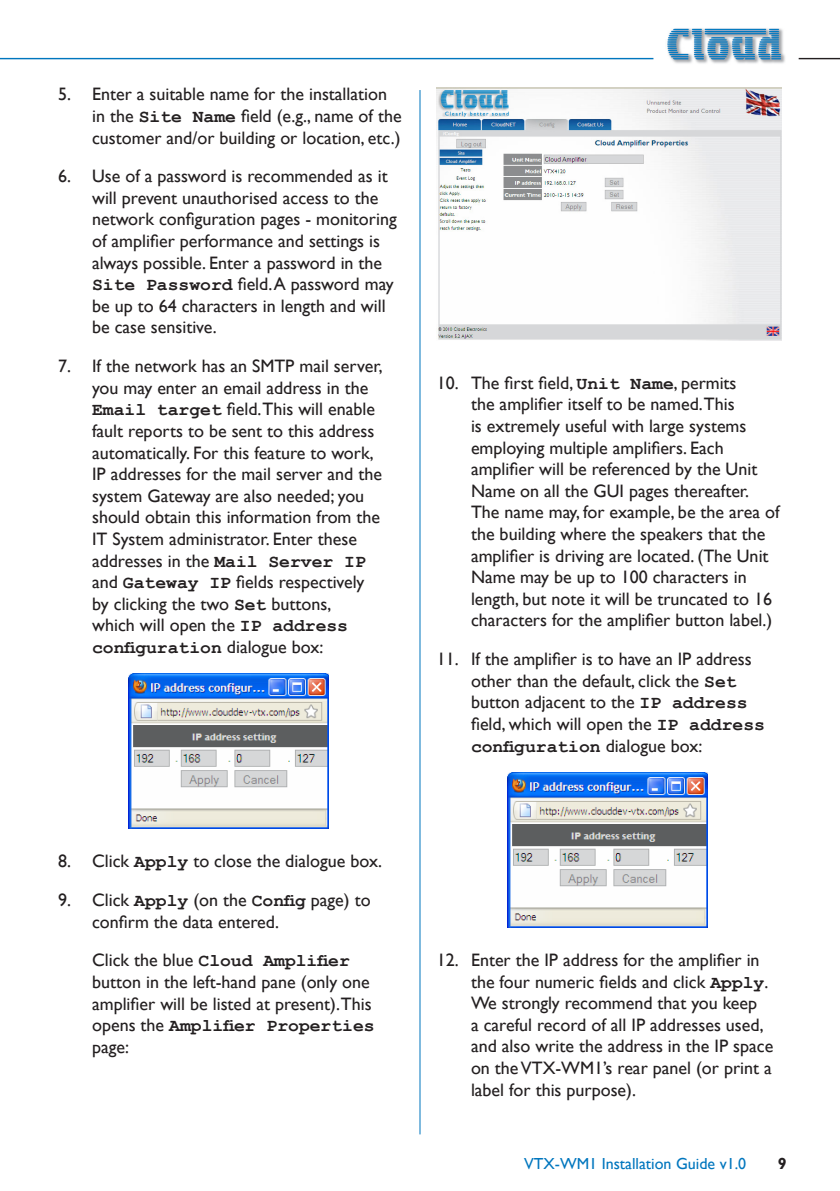
<style>
.page{position:relative;width:840px;height:1191px;background:#fff}
.page>*{position:absolute;margin:0;border:0;box-sizing:border-box;transform-origin:0 0}
.t1{font:18px/21.6px "Gill Sans";color:#231f20}
.t2{font:700 18px "Courier New";color:#231f20}
.t3{font:16px "Gill Sans";color:#0076be}
.t4{font:700 16px "Gill Sans";color:#231f20}
.s1{font-family:"Courier New";font-weight:700}
.s2{font-family:"Gill Sans";font-weight:400}
</style>
<div class="page">
<hr style="left:419px;top:90px;width:1px;height:1044px;background:#0076be">
<hr style="left:0;top:58px;width:653px;height:1px;background:#0076be">
<hr style="left:798px;top:58px;width:41px;height:1px;background:#231f20">
<img style="left:667px;top:28px;width:118px;height:36px">
<img style="left:128px;top:673px;width:200px;height:156px">
<img style="left:436px;top:88px;width:345px;height:252px">
<img style="left:507px;top:772px;width:200px;height:155px">
<p class="t1" style="left:92px;top:84px;width:311px;text-indent:-34px">5. Enter a suitable name for the installation in the <span class="s1">Site Name</span> field (e.g., name of the customer and/or building or location, etc.)</p>
<p class="t1" style="left:92px;top:166px;width:306px;text-indent:-34px">6. Use of a password is recommended as it will prevent unauthorised access to the network configuration pages - monitoring of amplifier performance and settings is always possible. Enter a password in the <span class="s1">Site Password</span> field. A password may be up to 64 characters in length and will be case sensitive.</p>
<p class="t1" style="left:92px;top:355px;width:292px;text-indent:-34px">7. If the network has an SMTP mail server, you may enter an email address in the <span class="s1">Email target</span> field.This will enable fault reports to be sent to this address automatically. For this feature to work, IP addresses for the mail server and the system Gateway are also needed; you should obtain this information from the IT System administrator. Enter these addresses in the <span class="s1">Mail Server IP </span>and <span class="s1">Gateway IP</span> fields respectively by clicking the two <span class="s1">Set</span> buttons,<br>which will open the <span class="s1">IP address</span></p>
<p class="t2" style="left:92px;top:636px;width:233px">configuration <span class="s2">dialogue box:</span></p>
<p class="t1" style="left:470px;top:372px;width:310px;text-indent:-34px">10. The first field, <span class="s1">Unit Name</span>, permits<br>the amplifier itself to be named.This<br>is extremely useful with large systems employing multiple amplifiers. Each amplifier will be referenced by the Unit Name on all the GUI pages thereafter.<br>The name may, for example, be the area of the building where the speakers that the amplifier is driving are located. (The Unit Name may be up to 100 characters in length, but note it will be truncated to 16 characters for the amplifier button label.)</p>
<p class="t1" style="left:470px;top:648px;width:295px;text-indent:-34px">11. If the amplifier is to have an IP address other than the default, click the <span class="s1">Set </span>button adjacent to the <span class="s1">IP address </span>field, which will open the <span class="s1">IP address</span></p>
<p class="t2" style="left:470px;top:734px;width:233px">configuration <span class="s2">dialogue box:</span></p>
<p class="t1" style="left:58px;top:851px;width:325px">8. Click <span class="s1">Apply</span> to close the dialogue box.</p>
<p class="t1" style="left:92px;top:889px;width:280px;text-indent:-34px">9. Click <span class="s1">Apply</span> (on the <span class="s1">Config</span> page) to confirm the data entered.</p>
<p class="t2" style="left:92px;top:949px;width:259px"><span class="s2">Click the blue</span> Cloud Amplifier</p>
<p class="t1" style="left:92px;top:971px;width:281px">button in the left-hand pane (only one amplifier will be listed at present).This</p>
<p class="t2" style="left:92px;top:1014px;width:284px"><span class="s2">opens the</span> Amplifier Properties</p>
<p class="t1" style="left:92px;top:1036px;width:38px">page:</p>
<p class="t1" style="left:470px;top:949px;width:304px;text-indent:-34px">12. Enter the IP address for the amplifier in the four numeric fields and click <span class="s1">Apply</span>.<br>We strongly recommend that you keep<br>a careful record of all IP addresses used, and also write the address in the IP space on the VTX-WM1’s rear panel (or print a label for this purpose).</p>
<p class="t3" style="left:524px;top:1154px;width:223px">VTX-WM1 Installation Guide v1.0</p>
<p class="t4" style="left:777px;top:1154px;width:10px">9</p>
</div>
